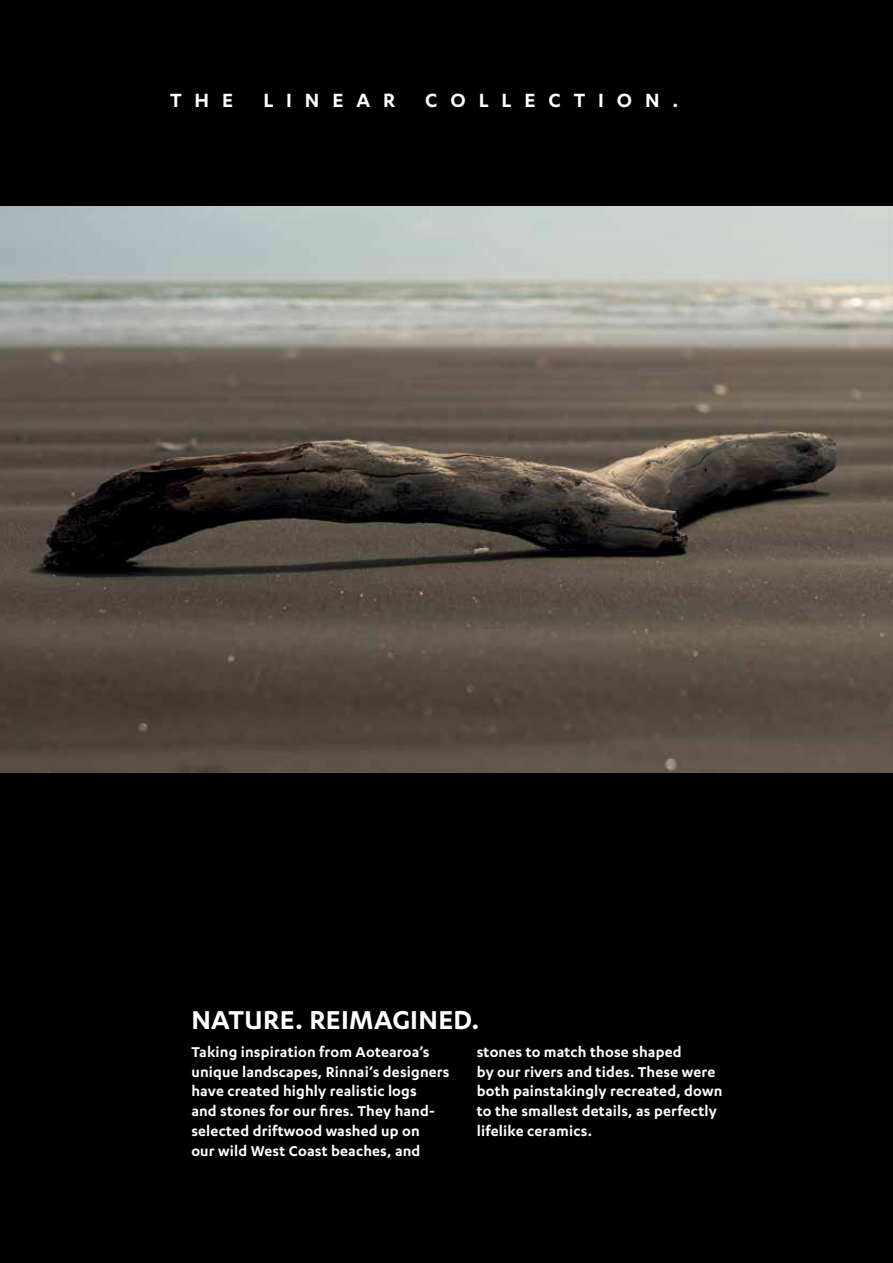
<style>
.page{position:relative;width:893px;height:1263px;background:#000}
.page>*{position:absolute;margin:0;border:0;box-sizing:border-box;transform-origin:0 0}
.t1{font:600 30px "Karbon";letter-spacing:.01em;color:#fff}
.t2{font:600 22.2px "Karbon";letter-spacing:.58em;color:#fff}
.t3{font:600 16.5px/19.8px "Karbon";letter-spacing:.01em;color:#fff}
</style>
<div class="page">
<img style="left:0;top:207px;width:893px;height:565px">
<h2 class="t2" style="left:170px;top:87px;width:65px">THE</h2>
<h2 class="t2" style="left:263px;top:87px;width:133px">LINEAR</h2>
<h2 class="t2" style="left:425px;top:87px;width:255px">COLLECTION.</h2>
<h1 class="t1" style="left:191px;top:1002px;width:290px">NATURE. REIMAGINED.</h1>
<p class="t3" style="left:191px;top:1041px;width:260px">Taking inspiration from Aotearoa’s unique landscapes, Rinnai’s designers have created highly realistic logs<br>and stones for our fires. They hand&shy;selected driftwood washed up on<br>our wild West Coast beaches, and</p>
<p class="t3" style="left:477px;top:1041px;width:247px">stones to match those shaped<br>by our rivers and tides. These were both painstakingly recreated, down to the smallest details, as perfectly lifelike ceramics.</p>
</div>
